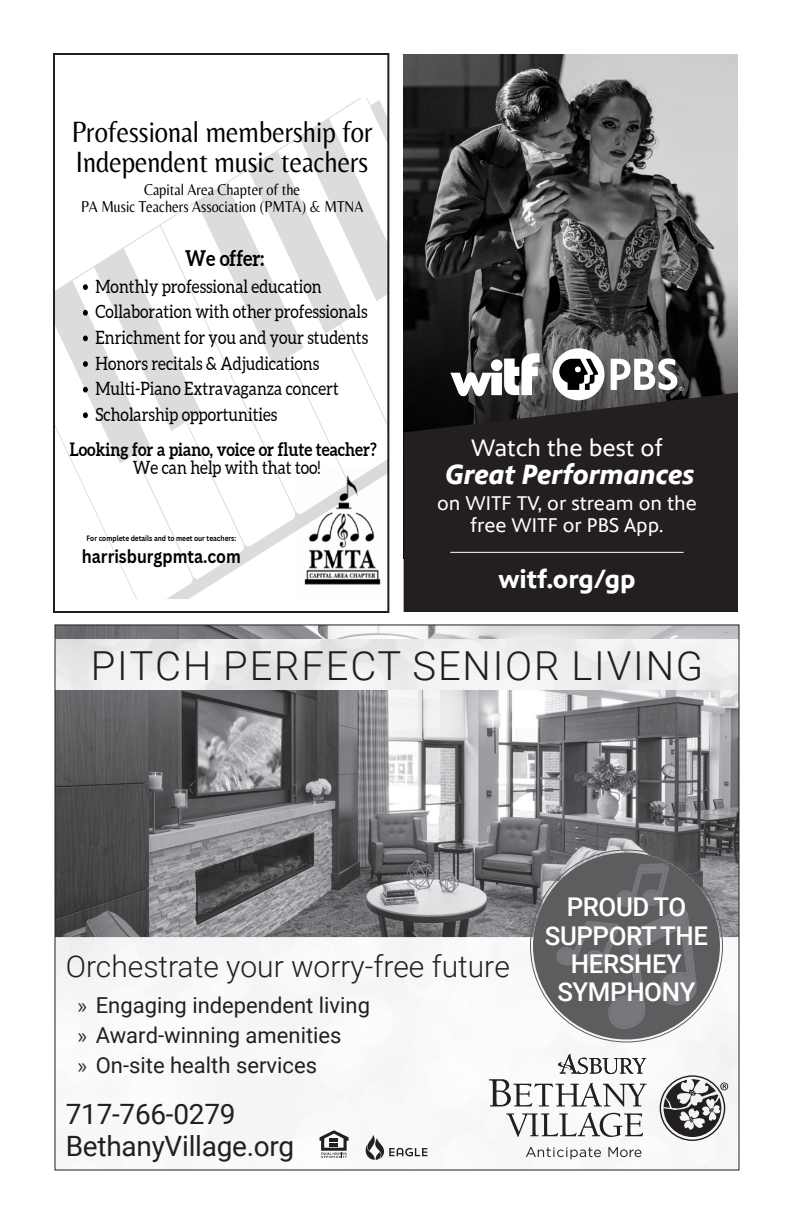
<style>
.page{position:relative;width:792px;height:1224px;background:#fff}
.page>*{position:absolute;margin:0;border:0;box-sizing:border-box;transform-origin:0 0}
.t1{font:300 40px "Roboto";letter-spacing:.045em;color:#231f20}
.t2{font:30.6px/30.4px "Belleza";color:#000;scale:.86 1}
.t3{font:300 30px "Roboto";color:#231f20}
.t4{font:28px/32px "Roboto";letter-spacing:-.01em;color:#231f20}
.t5{font:italic 700 28px "PBS Sans";color:#fff}
.t6{font:700 26px "PBS Sans";color:#fff}
.t7{font:500 25.8px/28.2px "Roboto";letter-spacing:-.015em;color:#fff;text-align:center}
.t8{font:24px "PBS Sans";color:#fff}
.t9{font:22px/30px "Roboto";color:#231f20}
.t10{font:700 21.6px "Aleo";color:#000;scale:.86 1}
.t11{font:20px/22px "PBS Sans";color:#fff;text-align:center}
.t12{font:18.4px/25.6px "Aleo";color:#000;scale:.86 1}
.t13{font:700 18.4px/18px "Aleo";color:#000;text-align:center;scale:.86 1}
.t14{font:700 18.4px "Canva Sans";color:#000;scale:.86 1}
.t15{font:16.4px/16.2px "Belleza";color:#000;text-align:center;scale:.86 1}
.t16{font:700 7.6px "Canva Sans";color:#000;scale:.86 1}
.s1{font-weight:400}
.s2{font-family:"Myriad Pro"}
</style>
<div class="page">
<img style="left:404px;top:54px;width:334px;height:219px">
<svg style="left:404px;top:273px;width:334px;height:120px"></svg>
<svg style="left:404px;top:393px;width:334px;height:219px;fill:#231f20"></svg>
<div style="left:553px;top:348px;width:52px;height:52px;background:#fff;border-radius:50%"></div>
<svg style="left:559px;top:359px;width:39px;height:31px"></svg>
<svg style="left:611px;top:358px;width:73px;height:33px"></svg>
<svg style="left:450px;top:353px;width:90px;height:43px"></svg>
<hr style="left:450px;top:552px;width:234px;height:1px;background:#fff">
<img style="left:260px;top:988px;width:478px;height:62px">
<img style="left:710px;top:937px;width:28px;height:51px">
<img style="left:259px;top:937px;width:284px;height:51px">
<img style="left:56px;top:626px;width:682px;height:311px">
<svg style="left:320px;top:1130px;width:29px;height:28px"></svg>
<svg style="left:366px;top:1135px;width:61px;height:25px"></svg>
<svg style="left:506px;top:1113px;width:137px;height:24px"></svg>
<svg style="left:526px;top:1147px;width:75px;height:12px"></svg>
<svg style="left:608px;top:1147px;width:33px;height:10px"></svg>
<svg style="left:489px;top:1054px;width:158px;height:53px"></svg>
<svg style="left:660px;top:1075px;width:68px;height:66px"></svg>
<img style="left:56px;top:640px;width:682px;height:50px">
<div style="left:533px;top:853px;width:187px;height:186px;background:#5d5d60;border-radius:50%"></div>
<svg style="left:556px;top:863px;width:141px;height:166px"></svg>
<svg style="left:56px;top:98px;width:330px;height:501px"></svg>
<svg style="left:83px;top:284px;width:5px;height:6px"></svg>
<svg style="left:83px;top:310px;width:5px;height:6px"></svg>
<svg style="left:83px;top:336px;width:5px;height:5px"></svg>
<svg style="left:83px;top:361px;width:5px;height:6px"></svg>
<svg style="left:83px;top:387px;width:5px;height:6px"></svg>
<svg style="left:83px;top:412px;width:5px;height:6px"></svg>
<div style="left:53px;top:53px;width:336px;height:560px;border:2px solid #231f20"></div>
<p class="t2" style="left:72px;top:116px;width:351px">Professional membership for<br>Independent music teachers</p>
<p class="t15" style="left:81px;top:182px;width:330px">Capital Area Chapter of the<br>PA Music Teachers Association (PMTA) &amp; MTNA</p>
<p class="t10" style="left:185px;top:246px;width:94px">We offer:</p>
<p class="t12" style="left:96px;top:273px;width:319px">Monthly professional education Collaboration with other professionals Enrichment for you and your students Honors recitals &amp; Adjudications Multi-Piano Extravaganza concert Scholarship opportunities</p>
<p class="t13" style="left:70px;top:440px;width:358px">Looking for a piano, voice or flute teacher?<br><span class="s1">We can help with that too!</span></p>
<p class="t16" style="left:86px;top:534px;width:176px">For complete details and to meet our teachers:</p>
<p class="t14" style="left:82px;top:545px;width:186px">harrisburgpmta.com</p>
<p class="t8" style="left:471px;top:435px;width:193px">Watch the best of</p>
<p class="t5" style="left:446px;top:459px;width:250px">Great Performances</p>
<p class="t11" style="left:437px;top:492px;width:261px">on WITF TV, or stream on the free WITF or PBS App.</p>
<p class="t6" style="left:498px;top:564px;width:139px">witf.org/gp</p>
<p class="t1" style="left:91px;top:637px;width:614px">PITCH PERFECT SENIOR LIVING</p>
<p class="t3" style="left:66px;top:946px;width:446px">Orchestrate your worry-free future</p>
<p class="t9" style="left:78px;top:989px;width:294px"><span class="s2">»</span> Engaging independent living <span class="s2">»</span> Award-winning amenities<br><span class="s2">»</span> On-site health services</p>
<p class="t4" style="left:66px;top:1097px;width:230px">717-766-0279<br>BethanyVillage.org</p>
<p class="t7" style="left:545px;top:892px;width:165px">PROUD TO<br>SUPPORT THE<br>HERSHEY<br>SYMPHONY</p>
</div>
